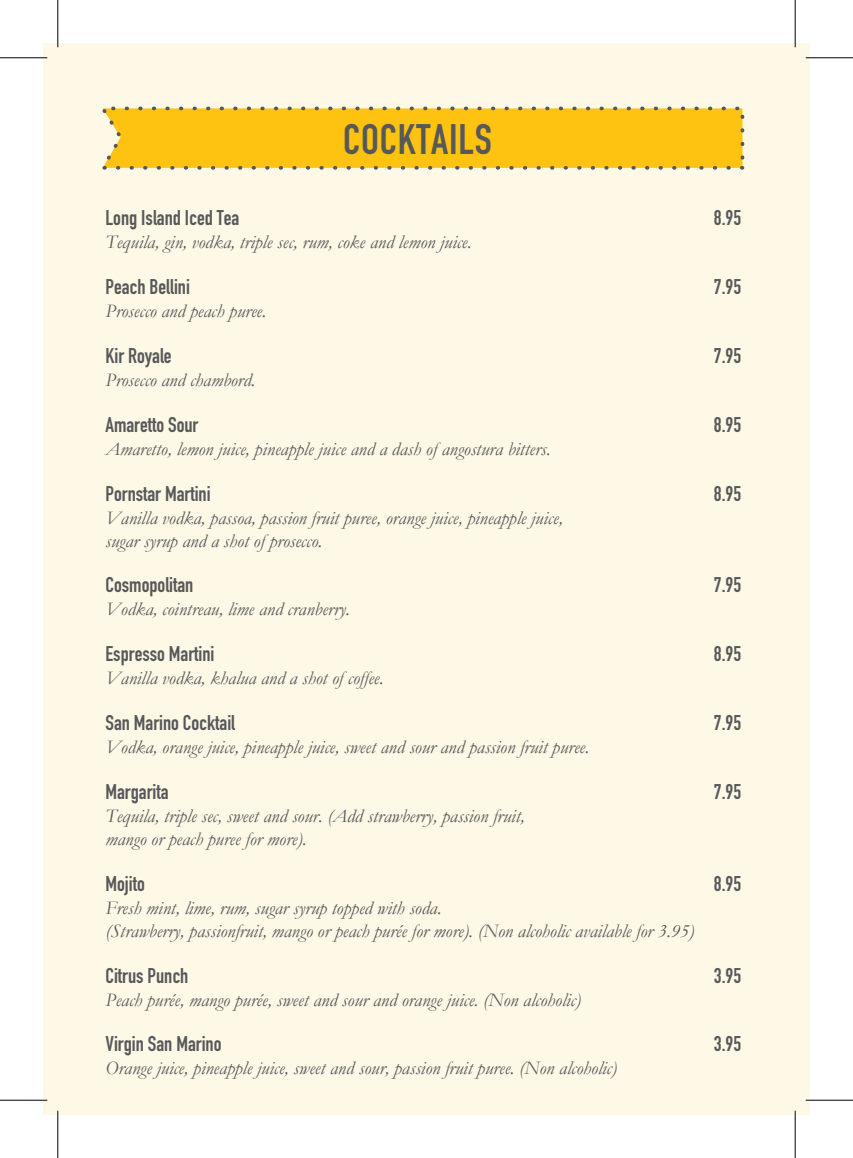
<style>
.page{position:relative;width:853px;height:1158px;background:#fff}
.page>*{position:absolute;margin:0;border:0;box-sizing:border-box;transform-origin:0 0}
.t1{font:700 42px "DIN Condensed";letter-spacing:.02em;color:#57585a}
.t2{font:700 21px "DIN Condensed";color:#57585a}
.t3{font:italic 19.25px/22.9px "Garamond";color:#57585a}
</style>
<div class="page">
<div style="left:43px;top:43px;width:766px;height:1071px;background:#fef8e6"></div>
<svg style="left:102px;top:106px;width:643px;height:64px;background:#f8c222"></svg>
<hr style="left:0;top:57px;width:47px;height:2px;background:#fff">
<hr style="left:805px;top:57px;width:47px;height:2px;background:#fff">
<hr style="left:0;top:1098px;width:47px;height:3px;background:#fff">
<hr style="left:805px;top:1098px;width:47px;height:3px;background:#fff">
<hr style="left:57px;top:0;width:2px;height:47px;background:#fff">
<hr style="left:57px;top:1110px;width:2px;height:47px;background:#fff">
<hr style="left:793px;top:0;width:2px;height:47px;background:#fff">
<hr style="left:793px;top:1110px;width:2px;height:47px;background:#fff">
<hr style="left:0;top:57px;width:47px;height:1px;background:#000">
<hr style="left:805px;top:57px;width:47px;height:1px;background:#000">
<hr style="left:0;top:1099px;width:47px;height:1px;background:#000">
<hr style="left:805px;top:1099px;width:47px;height:1px;background:#000">
<hr style="left:57px;top:0;width:1px;height:47px;background:#000">
<hr style="left:57px;top:1110px;width:1px;height:47px;background:#000">
<hr style="left:794px;top:0;width:1px;height:47px;background:#000">
<hr style="left:794px;top:1110px;width:1px;height:47px;background:#000">
<h1 class="t1" style="left:343px;top:111px;width:150px">COCKTAILS</h1>
<p class="t2" style="left:105px;top:204px;width:135px">Long Island Iced Tea</p>
<p class="t2" style="left:713px;top:204px;width:29px">8.95</p>
<p class="t3" style="left:105px;top:230px;width:367px">Tequila, gin, vodka, triple sec, rum, coke and lemon juice.</p>
<p class="t2" style="left:105px;top:272px;width:86px">Peach Bellini</p>
<p class="t2" style="left:713px;top:272px;width:29px">7.95</p>
<p class="t3" style="left:105px;top:299px;width:162px">Prosecco and peach puree.</p>
<p class="t2" style="left:105px;top:341px;width:68px">Kir Royale</p>
<p class="t2" style="left:713px;top:341px;width:29px">7.95</p>
<p class="t3" style="left:105px;top:368px;width:151px">Prosecco and chambord.</p>
<p class="t2" style="left:105px;top:410px;width:94px">Amaretto Sour</p>
<p class="t2" style="left:713px;top:410px;width:29px">8.95</p>
<p class="t3" style="left:105px;top:436px;width:446px">Amaretto, lemon juice, pineapple juice and a dash of angostura bitters.</p>
<p class="t2" style="left:105px;top:479px;width:107px">Pornstar Martini</p>
<p class="t2" style="left:713px;top:479px;width:29px">8.95</p>
<p class="t3" style="left:105px;top:505px;width:458px">Vanilla vodka, passoa, passion fruit puree, orange juice, pineapple juice, sugar syrup and a shot of prosecco.</p>
<p class="t2" style="left:105px;top:571px;width:89px">Cosmopolitan</p>
<p class="t2" style="left:713px;top:571px;width:29px">7.95</p>
<p class="t3" style="left:105px;top:597px;width:246px">Vodka, cointreau, lime and cranberry.</p>
<p class="t2" style="left:105px;top:639px;width:110px">Espresso Martini</p>
<p class="t2" style="left:713px;top:639px;width:29px">8.95</p>
<p class="t3" style="left:105px;top:666px;width:280px">Vanilla vodka, khalua and a shot of coffee.</p>
<p class="t2" style="left:105px;top:708px;width:131px">San Marino Cocktail</p>
<p class="t2" style="left:713px;top:708px;width:29px">7.95</p>
<p class="t3" style="left:105px;top:735px;width:485px">Vodka, orange juice, pineapple juice, sweet and sour and passion fruit puree.</p>
<p class="t2" style="left:105px;top:777px;width:65px">Margarita</p>
<p class="t2" style="left:713px;top:777px;width:29px">7.95</p>
<p class="t3" style="left:105px;top:803px;width:420px">Tequila, triple sec, sweet and sour. (Add strawberry, passion fruit, mango or peach puree for more).</p>
<p class="t2" style="left:105px;top:869px;width:41px">Mojito</p>
<p class="t2" style="left:713px;top:869px;width:29px">8.95</p>
<p class="t3" style="left:105px;top:895px;width:590px">Fresh mint, lime, rum, sugar syrup topped with soda.<br>(Strawberry, passionfruit, mango or peach purée for more). (Non alcoholic available for 3.95)</p>
<p class="t2" style="left:105px;top:960px;width:84px">Citrus Punch</p>
<p class="t2" style="left:713px;top:960px;width:29px">3.95</p>
<p class="t3" style="left:105px;top:987px;width:477px">Peach purée, mango purée, sweet and sour and orange juice. (Non alcoholic)</p>
<p class="t2" style="left:105px;top:1029px;width:117px">Virgin San Marino</p>
<p class="t2" style="left:713px;top:1029px;width:29px">3.95</p>
<p class="t3" style="left:105px;top:1056px;width:513px">Orange juice, pineapple juice, sweet and sour, passion fruit puree. (Non alcoholic)</p>
</div>
